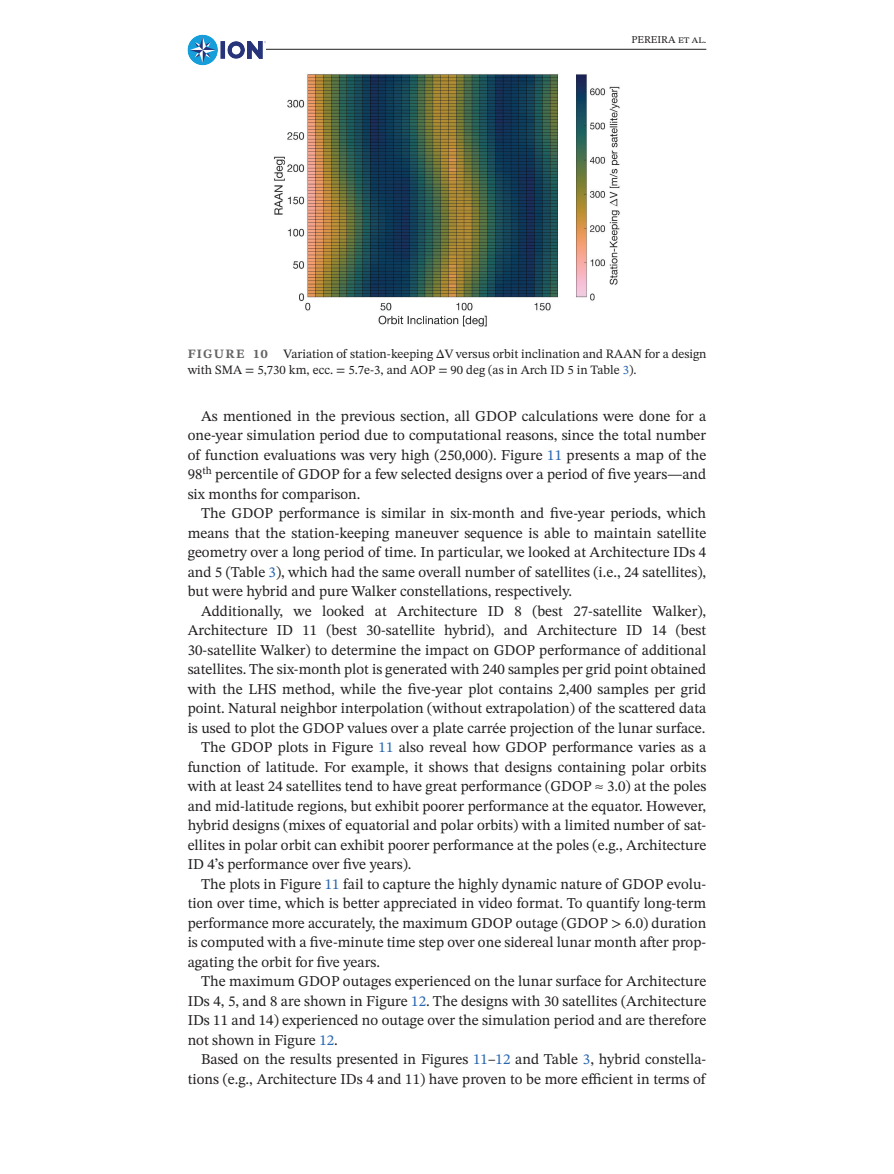
<style>
.page{position:relative;width:894px;height:1174px;background:#fff}
.page>*{position:absolute;margin:0;border:0;box-sizing:border-box;transform-origin:0 0}
.Body_text_indent{font:15px/19.5px "STIX Two Text";color:#231f20;text-align:justify}
.Figure_Caption{font:12.75px/15.3px "STIX Two Text";color:#231f20}
.t1{font:10.5px "STIX Two Text";color:#231f20}
.s1{font-weight:700;color:#636366}
.s2{color:#2664ae}
</style>
<div class="page">
<hr style="left:188px;top:49px;width:518px;height:1px;background:#231f20">
<img style="left:188px;top:35px;width:78px;height:31px">
<img style="left:274px;top:74px;width:346px;height:252px">
<p class="t1" style="left:631px;top:32px;width:76px">PEREIRA et al.</p>
<p class="Figure_Caption" style="left:188px;top:346px;width:520px"><span class="s1">FIGURE 10</span> Variation of station-keeping ΔV versus orbit inclination and RAAN for a design with SMA = 5,730 km, ecc. = 5.7e-3, and AOP = 90 deg (as in Arch ID 5 in Table <span class="s2">3</span>).</p>
<p class="Body_text_indent" style="left:188px;top:406px;width:520px;text-indent:14px">As mentioned in the previous section, all GDOP calculations were done for a one-year simulation period due to computational reasons, since the total number of function evaluations was very high (250,000). Figure <span class="s2">11</span> presents a map of the 98<sup>th</sup> percentile of GDOP for a few selected designs over a period of five years—and six months for comparison.</p>
<p class="Body_text_indent" style="left:188px;top:504px;width:520px;text-indent:14px">The GDOP performance is similar in six-month and five-year periods, which means that the station-keeping maneuver sequence is able to maintain satellite geometry over a long period of time. In particular, we looked at Architecture IDs 4 and 5 (Table <span class="s2">3</span>), which had the same overall number of satellites (i.e., 24 satellites), but were hybrid and pure Walker constellations, respectively.</p>
<p class="Body_text_indent" style="left:188px;top:601px;width:520px;text-indent:14px">Additionally, we looked at Architecture ID 8 (best 27-satellite Walker), Architecture ID 11 (best 30-satellite hybrid), and Architecture ID 14 (best 30-satellite Walker) to determine the impact on GDOP performance of additional satellites. The six-month plot is generated with 240 samples per grid point obtained with the LHS method, while the five-year plot contains 2,400 samples per grid point. Natural neighbor interpolation (without extrapolation) of the scattered data is used to plot the GDOP values over a plate carrée projection of the lunar surface.</p>
<p class="Body_text_indent" style="left:188px;top:738px;width:520px;text-indent:14px">The GDOP plots in Figure <span class="s2">11</span> also reveal how GDOP performance varies as a function of latitude. For example, it shows that designs containing polar orbits with at least 24 satellites tend to have great performance (GDOP ≈ 3.0) at the poles and mid-latitude regions, but exhibit poorer performance at the equator. However, hybrid designs (mixes of equatorial and polar orbits) with a limited number of sat&shy;ellites in polar orbit can exhibit poorer performance at the poles (e.g., Architecture ID 4’s performance over five years).</p>
<p class="Body_text_indent" style="left:188px;top:874px;width:520px;text-indent:14px">The plots in Figure <span class="s2">11</span> fail to capture the highly dynamic nature of GDOP evolu&shy;tion over time, which is better appreciated in video format. To quantify long-term performance more accurately, the maximum GDOP outage (GDOP &gt; 6.0) duration is computed with a five-minute time step over one sidereal lunar month after prop&shy;agating the orbit for five years.</p>
<p class="Body_text_indent" style="left:188px;top:972px;width:520px;text-indent:14px">The maximum GDOP outages experienced on the lunar surface for Architecture IDs 4, 5, and 8 are shown in Figure <span class="s2">12</span>. The designs with 30 satellites (Architecture IDs 11 and 14) experienced no outage over the simulation period and are therefore not shown in Figure <span class="s2">12</span>.</p>
<p class="Body_text_indent" style="left:188px;top:1050px;width:520px;text-align:right">Based on the results presented in Figures <span class="s2">11</span>–<span class="s2">12</span> and Table <span class="s2">3</span>, hybrid constella&shy;tions (e.g., Architecture IDs 4 and 11) have proven to be more efficient in terms of</p>
</div>
